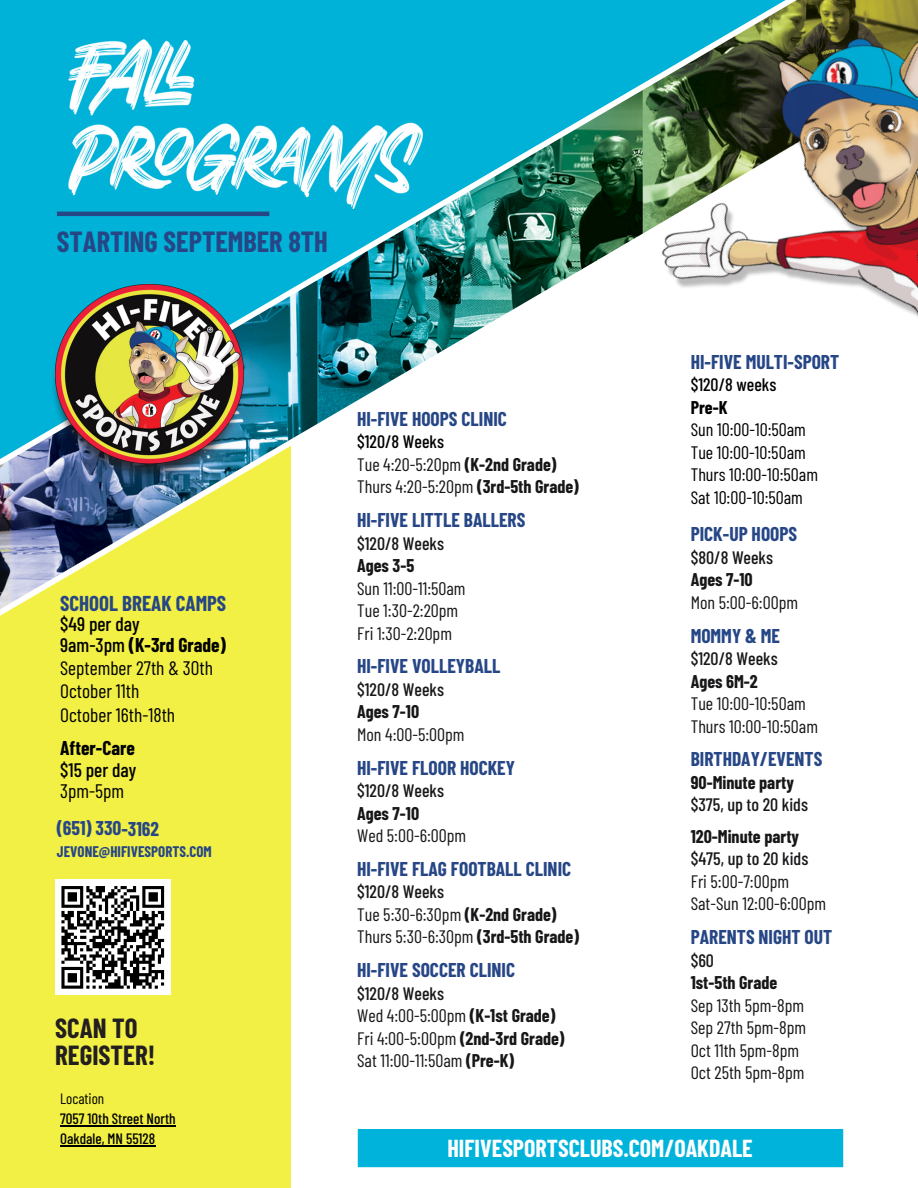
<style>
.page{position:relative;width:918px;height:1188px;background:#fff}
.page>*{position:absolute;margin:0;border:0;box-sizing:border-box;transform-origin:0 0}
.t1{font:700 28.5px "Barlow Condensed";color:#264686}
.t2{font:700 27px/27px "Barlow Condensed";color:#231f20}
.t3{font:700 24px "Barlow Condensed";color:#fff}
.t4{font:700 21px "Barlow Condensed";color:#264686}
.t5{font:700 19.5px "Barlow Condensed";color:#264686}
.t6{font:19.5px/22.8px "Barlow Condensed";color:#000}
.t7{font:700 19.5px/21.9px "Barlow Condensed";color:#000;text-align:justify}
.t8{font:18px/22.5px "Barlow Condensed";color:#171618}
.t9{font:18px/22.5px "Barlow Condensed";color:#000}
.t10{font:500 18px/22.5px "Barlow Condensed";color:#171618}
.t11{font:500 15px/20.2px "Barlow Condensed";color:#000}
.t12{font:700 15px "Barlow Condensed";color:#264686}
.t13{font:15px "Barlow Condensed";color:#000}
.s1{font-weight:500}
.s2{font-weight:700}
.s3{font-weight:400}
.s4{font-weight:500;color:#000}
</style>
<div class="page">
<div style="left:0;top:269px;width:291px;height:919px;background:#f2f044"></div>
<div style="left:0;top:0;width:580px;height:131px;background:#00b2d7"></div>
<img style="left:0;top:131px;width:580px;height:485px">
<img style="left:580px;top:0;width:338px;height:317px">
<hr style="left:57px;top:212px;width:212px;height:4px;background:#264686">
<div style="left:357px;top:1130px;width:486px;height:37px;background:#00b3da"></div>
<hr style="left:60px;top:1125px;width:116px;height:1px;background:#000">
<hr style="left:60px;top:1145px;width:95px;height:1px;background:#000">
<img style="left:60px;top:40px;width:368px;height:169px">
<div style="left:55px;top:880px;width:115px;height:115px;background:#fff"></div>
<svg style="left:61px;top:886px;width:104px;height:103px"></svg>
<h4 class="t1" style="left:57px;top:223px;width:273px">STARTING SEPTEMBER 8TH</h4>
<h4 class="t4" style="left:60px;top:590px;width:168px">SCHOOL BREAK CAMPS</h4>
<h4 class="t6" style="left:60px;top:612px;width:167px"><span class="s1">$49 per day<br>9am-3pm</span> <span class="s2">(K-3rd Grade)<br></span>September 27th &amp; 30th<br>October 11th<br>October 16th-18th</h4>
<h4 class="t7" style="left:60px;top:736px;width:78px">After-Care <span class="s1">$15 per day </span><span class="s3">3pm-5pm</span></h4>
<p class="t5" style="left:57px;top:816px;width:104px">(651) 330-3162</p>
<h4 class="t12" style="left:57px;top:842px;width:156px">JEVONE@HIFIVESPORTS.COM</h4>
<p class="t2" style="left:55px;top:1014px;width:102px">SCAN TO<br>REGISTER!</p>
<h4 class="t13" style="left:60px;top:1089px;width:46px">Location</h4>
<h3 class="t11" style="left:60px;top:1108px;width:117px">7057 10th Street North<br>Oakdale, MN 55128</h3>
<p class="t5" style="left:357px;top:406px;width:151px">HI-FIVE HOOPS CLINIC</p>
<p class="t8" style="left:357px;top:430px;width:223px"><span class="s4">$120/8 Weeks<br></span>Tue 4:20-5:20pm <span class="s2">(K-2nd Grade)<br></span>Thurs 4:20-5:20pm <span class="s2">(3rd-5th Grade)</span></p>
<h1 class="t5" style="left:357px;top:508px;width:170px">HI-FIVE LITTLE BALLERS</h1>
<h1 class="t8" style="left:357px;top:531px;width:110px"><span class="s1">$120/8 Weeks<br></span><span class="s2">Ages 3-5<br></span>Sun 11:00-11:50am<br>Tue 1:30-2:20pm<br>Fri 1:30-2:20pm</h1>
<p class="t5" style="left:357px;top:654px;width:145px">HI-FIVE VOLLEYBALL</p>
<p class="t8" style="left:357px;top:677px;width:109px"><span class="s1">$120/8 Weeks<br></span><span class="s2">Ages 7-10<br></span>Mon 4:00-5:00pm</p>
<p class="t5" style="left:357px;top:755px;width:159px">HI-FIVE FLOOR HOCKEY</p>
<p class="t8" style="left:357px;top:779px;width:111px"><span class="s1">$120/8 Weeks<br></span><span class="s2">Ages 7-10<br></span>Wed 5:00-6:00pm</p>
<h5 class="t5" style="left:357px;top:856px;width:216px">HI-FIVE FLAG FOOTBALL CLINIC</h5>
<h5 class="t8" style="left:357px;top:880px;width:223px"><span class="s1">$120/8 Weeks<br></span>Tue 5:30-6:30pm <span class="s2">(K-2nd Grade)<br></span>Thurs 5:30-6:30pm <span class="s2">(3rd-5th Grade)</span></h5>
<h4 class="t5" style="left:357px;top:958px;width:159px">HI-FIVE SOCCER CLINIC</h4>
<h4 class="t8" style="left:357px;top:981px;width:209px"><span class="s1">$120/8 Weeks<br></span>Wed 4:00-5:00pm <span class="s2">(K-1st Grade)<br></span>Fri 4:00-5:00pm <span class="s2">(2nd-3rd Grade)<br></span>Sat 11:00-11:50am <span class="s2">(Pre-K)</span></h4>
<h4 class="t5" style="left:691px;top:349px;width:150px">HI-FIVE MULTI-SPORT</h4>
<h4 class="t9" style="left:691px;top:373px;width:129px"><span class="s1">$120/8 weeks<br></span><span class="s2">Pre-K<br></span>Sun 10:00-10:50am<br>Tue 10:00-10:50am<br>Thurs 10:00-10:50am<br>Sat 10:00-10:50am</h4>
<h5 class="t5" style="left:691px;top:522px;width:108px">PICK-UP HOOPS</h5>
<h5 class="t8" style="left:691px;top:545px;width:109px"><span class="s1">$80/8 Weeks<br></span><span class="s2">Ages 7-10<br></span>Mon 5:00-6:00pm</h5>
<h5 class="t5" style="left:691px;top:623px;width:91px">MOMMY &amp; ME</h5>
<h5 class="t8" style="left:691px;top:647px;width:129px"><span class="s1">$120/8 Weeks<br></span><span class="s2">Ages 6M-2<br></span>Tue 10:00-10:50am<br>Thurs 10:00-10:50am</h5>
<h3 class="t5" style="left:691px;top:747px;width:133px">BIRTHDAY/EVENTS</h3>
<h3 class="t10" style="left:691px;top:770px;width:119px"><span class="s2">90-Minute party </span>$375, up to 20 kids</h3>
<h5 class="t8" style="left:691px;top:824px;width:137px"><span class="s2">120-Minute party </span><span class="s1">$475, up to 20 kids<br></span>Fri 5:00-7:00pm<br>Sat-Sun 12:00-6:00pm</h5>
<h4 class="t5" style="left:691px;top:925px;width:143px">PARENTS NIGHT OUT</h4>
<h4 class="t8" style="left:691px;top:948px;width:117px"><span class="s1">$60<br></span><span class="s2">1st-5th Grade<br></span>Sep 13th 5pm-8pm<br>Sep 27th 5pm-8pm<br>Oct 11th 5pm-8pm<br>Oct 25th 5pm-8pm</h4>
<h4 class="t3" style="left:447px;top:1133px;width:307px">HIFIVESPORTSCLUBS.COM/OAKDALE</h4>
</div>
